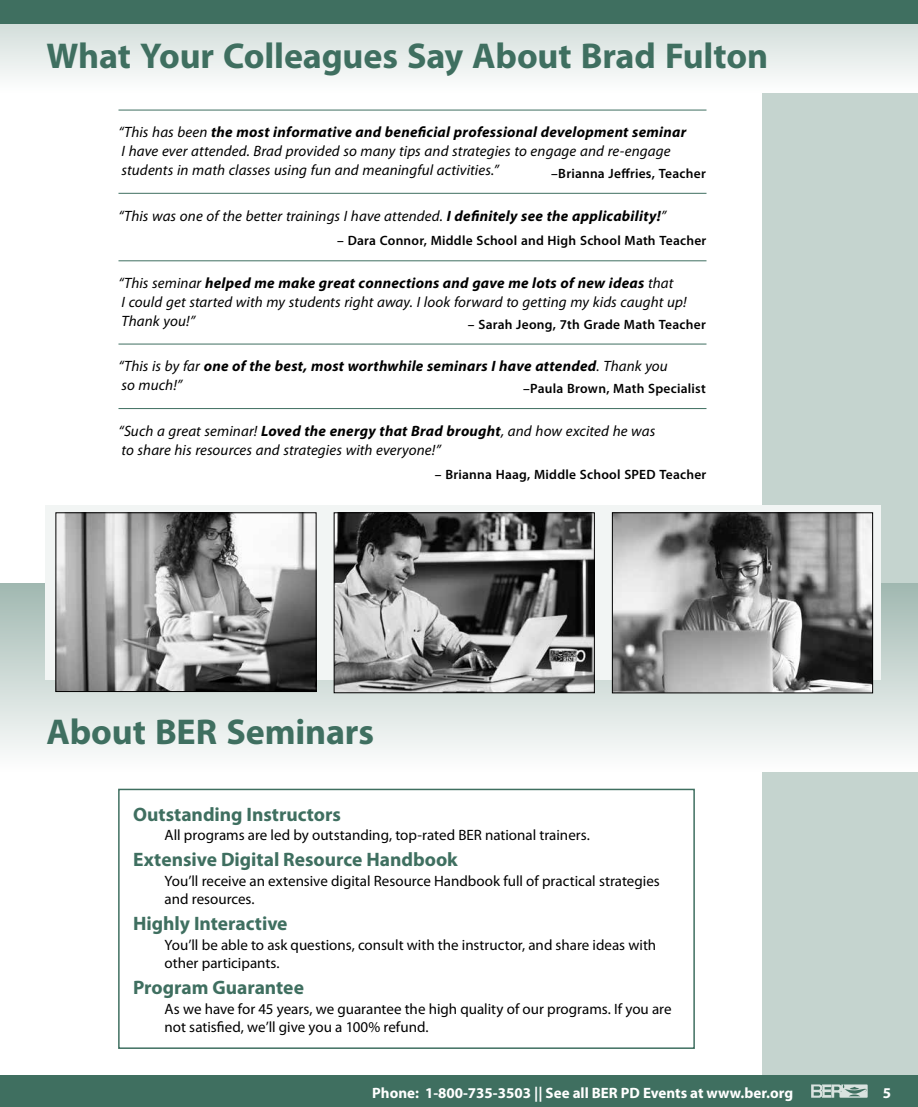
<style>
.page{position:relative;width:918px;height:1107px;background:#fff}
.page>*{position:absolute;margin:0;border:0;box-sizing:border-box;transform-origin:0 0}
.t1{font:700 36px "Myriad Pro";letter-spacing:-.005em;color:#3f6f60}
.t2{font:700 19.5px "Myriad Pro";color:#3f6f60}
.t3{font:italic 15px/18.8px "Myriad Pro";letter-spacing:.005em;color:#000}
.t4{font:15px/18px "Myriad Pro";color:#000}
.t5{font:italic 700 15px/18.8px "Myriad Pro";letter-spacing:.015em;color:#000}
.t6{font:700 15px "Myriad Pro";color:#fff}
.t7{font:600 13.5px "Myriad Pro";letter-spacing:.015em;color:#000}
.s1{font-weight:700}
.s2{font-weight:400}
</style>
<div class="page">
<div style="left:763px;top:0;width:155px;height:1107px;background:#c5d4cf"></div>
<div style="left:0;top:1076px;width:918px;height:31px;background:#3f6f60"></div>
<svg style="left:811px;top:1084px;width:57px;height:14px"></svg>
<svg style="left:0;top:24px;width:918px;height:68px"></svg>
<div style="left:0;top:0;width:918px;height:24px;background:#3f6f60"></div>
<hr style="left:118px;top:110px;width:588px;height:1px;background:#3f6f60">
<hr style="left:118px;top:193px;width:588px;height:1px;background:#3f6f60">
<hr style="left:118px;top:261px;width:588px;height:1px;background:#3f6f60">
<hr style="left:118px;top:344px;width:588px;height:1px;background:#3f6f60">
<hr style="left:118px;top:408px;width:588px;height:1px;background:#3f6f60">
<div style="left:118px;top:789px;width:577px;height:260px;border:2px solid #3f6f60"></div>
<div style="left:0;top:584px;width:918px;height:187px;background:linear-gradient(to bottom,#a2b9b2,#fdfdfd)"></div>
<div style="left:45px;top:505px;width:835px;height:175px;background:#f2f5f4"></div>
<img style="left:58px;top:514px;width:256px;height:176px">
<div style="left:56px;top:512px;width:260px;height:180px;border:1px solid #000"></div>
<img style="left:336px;top:514px;width:257px;height:177px">
<div style="left:334px;top:512px;width:261px;height:181px;border:1px solid #000"></div>
<img style="left:614px;top:514px;width:257px;height:177px">
<div style="left:612px;top:512px;width:261px;height:181px;border:1px solid #000"></div>
<h1 class="t1" style="left:46px;top:32px;width:723px">What Your Colleagues Say About Brad Fulton</h1>
<p class="t3" style="left:118px;top:123px;width:569px">“This has been <span class="s1">the most informative and beneficial professional development seminar<br></span>I have ever attended. Brad provided so many tips and strategies to engage and re-engage students in math classes using fun and meaningful activities.”</p>
<p class="t7" style="left:551px;top:165px;width:156px">–Brianna Jeffries, Teacher</p>
<p class="t3" style="left:118px;top:206px;width:549px">“This was one of the better trainings I have attended. <span class="s1">I definitely see the applicability!</span>”</p>
<p class="t7" style="left:337px;top:232px;width:371px">– Dara Connor, Middle School and High School Math Teacher</p>
<p class="t3" style="left:118px;top:273px;width:570px">“This seminar <span class="s1">helped me make great connections and gave me lots of new ideas</span> that<br>I could get started with my students right away. I look forward to getting my kids caught up!<br>Thank you!”</p>
<p class="t7" style="left:468px;top:315px;width:239px">– Sarah Jeong, 7th Grade Math Teacher</p>
<p class="t5" style="left:118px;top:356px;width:551px"><span class="s2">“This is by far</span> one of the best, most worthwhile seminars I have attended<span class="s2">. Thank you so much!”</span></p>
<p class="t7" style="left:523px;top:380px;width:184px">–Paula Brown, Math Specialist</p>
<p class="t3" style="left:118px;top:421px;width:538px">“Such a great seminar! <span class="s1">Loved the energy that Brad brought</span>, and how excited he was to share his resources and strategies with everyone!”</p>
<p class="t7" style="left:435px;top:466px;width:273px">– Brianna Haag, Middle School SPED Teacher</p>
<h1 class="t1" style="left:46px;top:709px;width:329px">About BER Seminars</h1>
<h2 class="t2" style="left:133px;top:801px;width:209px">Outstanding Instructors</h2>
<p class="t4" style="left:165px;top:826px;width:427px">All programs are led by outstanding, top-rated BER national trainers.</p>
<h2 class="t2" style="left:133px;top:847px;width:326px">Extensive Digital Resource Handbook</h2>
<p class="t4" style="left:165px;top:872px;width:497px">You’ll receive an extensive digital Resource Handbook full of practical strategies and resources.</p>
<h2 class="t2" style="left:133px;top:911px;width:156px">Highly Interactive</h2>
<p class="t4" style="left:165px;top:936px;width:493px">You’ll be able to ask questions, consult with the instructor, and share ideas with other participants.</p>
<h2 class="t2" style="left:133px;top:975px;width:172px">Program Guarantee</h2>
<p class="t4" style="left:165px;top:999px;width:509px">As we have for 45 years, we guarantee the high quality of our programs. If you are not satisfied, we’ll give you a 100% refund.</p>
<p class="t6" style="left:372px;top:1083px;width:422px">Phone: 1-800-735-3503 || See all BER PD Events at www.ber.org</p>
<p class="t6" style="left:883px;top:1083px;width:10px">5</p>
</div>
